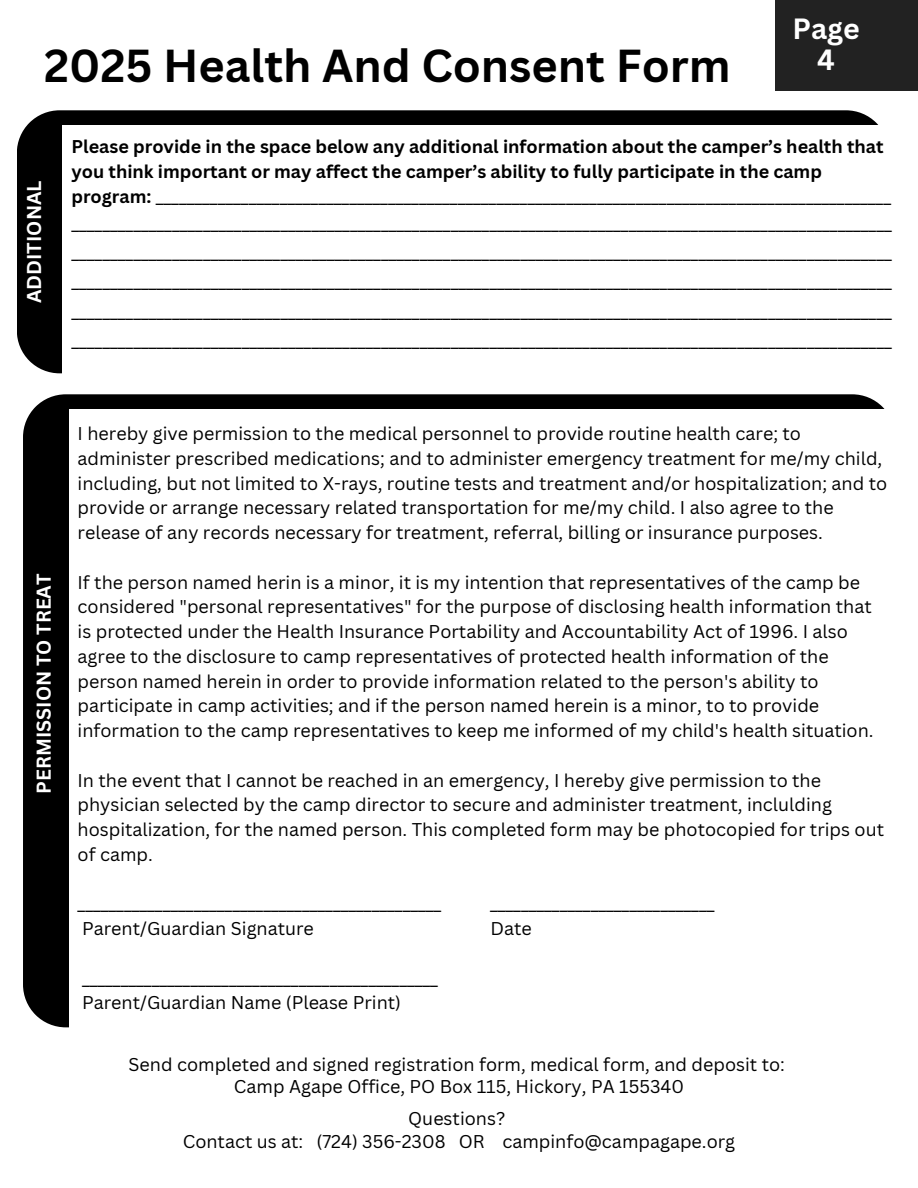
<style>
.page{position:relative;width:918px;height:1188px;background:#fff}
.page>*{position:absolute;margin:0;border:0;box-sizing:border-box;transform-origin:0 0}
.t1{font:700 45px "Canva Sans";color:#000}
.t2{font:700 28.5px/31.5px "Canva Sans";color:#fff;text-align:center}
.t3{font:700 19.5px "Canva Sans";color:#fff}
.t4{font:18px/24.8px "Canva Sans";color:#000}
.t5{font:700 18px/24.8px "Canva Sans";color:#000}
.s1{font-weight:400}
</style>
<div class="page">
<div style="left:23px;top:394px;width:862px;height:633px;background:#000"></div>
<div style="left:69px;top:409px;width:838px;height:639px;background:#fff"></div>
<div style="left:775px;top:0;width:143px;height:90px;background:#222"></div>
<svg style="left:17px;top:110px;width:862px;height:263px;background:#0c0c0c"></svg>
<div style="left:63px;top:125px;width:838px;height:264px;background:#fff"></div>
<h1 class="t1" style="left:44px;top:34px;width:688px">2025 Health And Consent Form</h1>
<p class="t2" style="left:792px;top:12px;width:69px">Page<br>4</p>
<p class="t3" style="left:20px;top:303px;width:124px;rotate:-90deg">ADDITIONAL</p>
<p class="t5" style="left:71px;top:134px;width:821px">Please provide in the space below any additional information about the camper’s health that you think important or may affect the camper’s ability to fully participate in the camp program: <span class="s1">_______________________________________________________________________________________________</span></p>
<p class="t4" style="left:71px;top:208px;width:822px;line-height:29.2px;text-align:justify">__________________________________________________________________________________________________________ __________________________________________________________________________________________________________ __________________________________________________________________________________________________________ __________________________________________________________________________________________________________ __________________________________________________________________________________________________________</p>
<p class="t3" style="left:30px;top:794px;width:222px;rotate:-90deg">PERMISSION TO TREAT</p>
<h2 class="t4" style="left:78px;top:421px;width:811px">I hereby give permission to the medical personnel to provide routine health care; to administer prescribed medications; and to administer emergency treatment for me/my child, including, but not limited to X-rays, routine tests and treatment and/or hospitalization; and to provide or arrange necessary related transportation for me/my child. I also agree to the release of any records necessary for treatment, referral, billing or insurance purposes.</h2>
<h3 class="t4" style="left:78px;top:569px;width:798px">If the person named herin is a minor, it is my intention that representatives of the camp be considered "personal representatives" for the purpose of disclosing health information that is protected under the Health Insurance Portability and Accountability Act of 1996. I also agree to the disclosure to camp representatives of protected health information of the person named herein in order to provide information related to the person's ability to participate in camp activities; and if the person named herein is a minor, to to provide information to the camp representatives to keep me informed of my child's health situation.</h3>
<p class="t4" style="left:78px;top:767px;width:808px">In the event that I cannot be reached in an emergency, I hereby give permission to the physician selected by the camp director to secure and administer treatment, inclulding hospitalization, for the named person. This completed form may be photocopied for trips out of camp.</p>
<p class="t4" style="left:78px;top:891px;width:365px">_______________________________________________</p>
<p class="t4" style="left:490px;top:891px;width:226px">_____________________________</p>
<h3 class="t4" style="left:82px;top:916px;width:233px">Parent/Guardian Signature</h3>
<h3 class="t4" style="left:491px;top:916px;width:43px">Date</h3>
<p class="t4" style="left:82px;top:965px;width:358px">______________________________________________</p>
<p class="t4" style="left:82px;top:990px;width:321px">Parent/Guardian Name (Please Print)</p>
<p class="t4" style="left:129px;top:1051px;width:658px">Send completed and signed registration form, medical form, and deposit to:</p>
<p class="t4" style="left:234px;top:1074px;width:452px">Camp Agape Office, PO Box 115, Hickory, PA 155340</p>
<p class="t4" style="left:408px;top:1106px;width:99px">Questions?</p>
<p class="t4" style="left:183px;top:1128px;width:554px">Contact us at: (724) 356-2308 OR campinfo@campagape.org</p>
</div>
